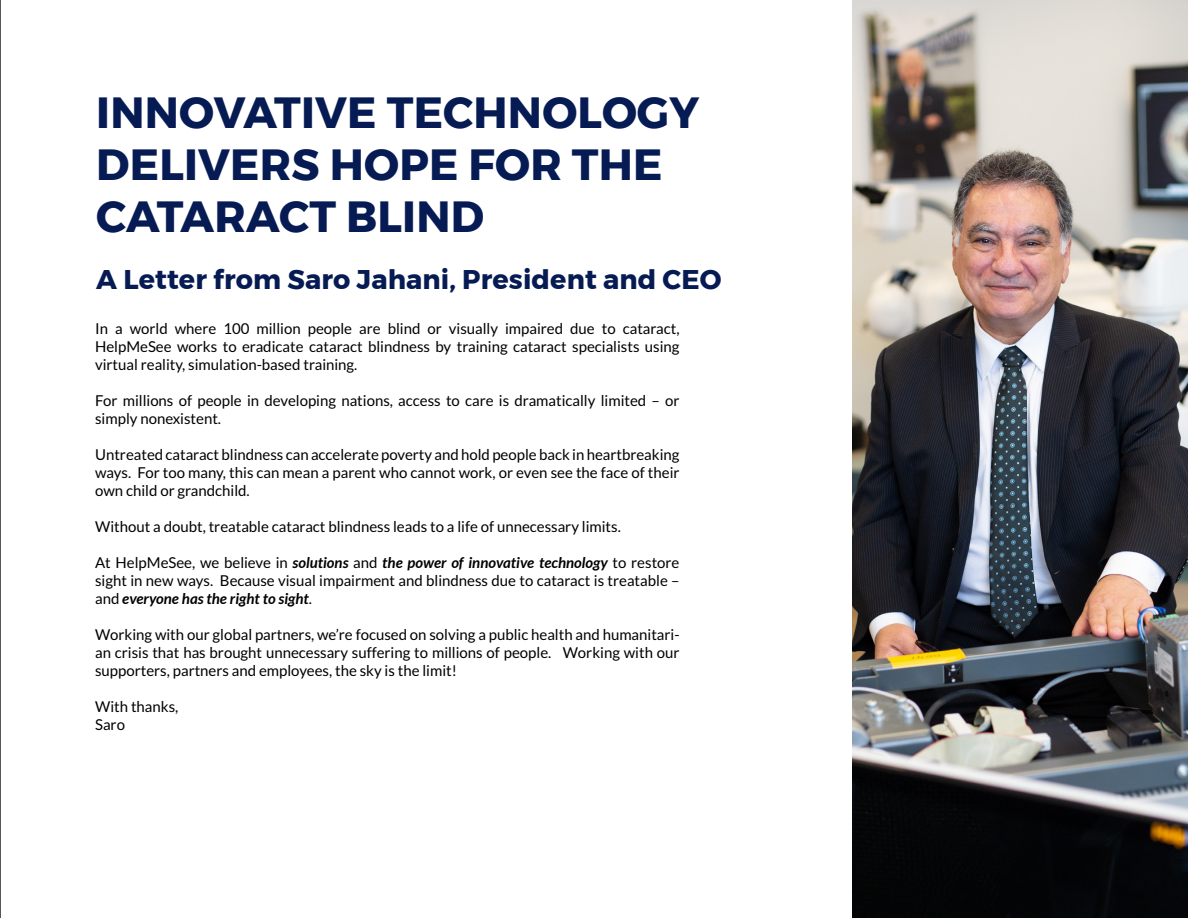
<style>
.page{position:relative;width:1188px;height:918px;background:#fff}
.page>*{position:absolute;margin:0;border:0;box-sizing:border-box;transform-origin:0 0}
.t1{font:700 43.5px/52.2px "Montserrat";letter-spacing:.005em;color:#061b53}
.t2{font:700 27px "Montserrat";letter-spacing:.005em;color:#061b53}
.t3{font:15px/18px "Lato";color:#000;text-align:justify}
.s1{font-weight:700;font-style:italic}
</style>
<div class="page">
<img style="left:852px;top:0;width:336px;height:918px">
<hr style="left:0;top:0;width:1px;height:918px;background:#231f20">
<h1 class="t1" style="left:96px;top:87px;width:604px">INNOVATIVE TECHNOLOGY<br>DELIVERS HOPE FOR THE<br>CATARACT BLIND</h1>
<h2 class="t2" style="left:96px;top:258px;width:627px">A Letter from Saro Jahani, President and CEO</h2>
<p class="t3" style="left:95px;top:320px;width:586px">In a world where 100 million people are blind or visually impaired due to cataract, HelpMeSee works to eradicate cataract blindness by training cataract specialists using virtual reality, simulation-based training.</p>
<p class="t3" style="left:95px;top:392px;width:586px">For millions of people in developing nations, access to care is dramatically limited – or simply nonexistent.</p>
<p class="t3" style="left:95px;top:446px;width:586px">Untreated cataract blindness can accelerate poverty and hold people back in heartbreaking ways. For too many, this can mean a parent who cannot work, or even see the face of their own child or grandchild.</p>
<p class="t3" style="left:95px;top:518px;width:527px">Without a doubt, treatable cataract blindness leads to a life of unnecessary limits.</p>
<p class="t3" style="left:95px;top:554px;width:586px">At HelpMeSee, we believe in <span class="s1">solutions</span> and <span class="s1">the power of innovative technology</span> to restore sight in new ways. Because visual impairment and blindness due to cataract is treatable – and <span class="s1">everyone has the right to sight</span>.</p>
<p class="t3" style="left:95px;top:626px;width:586px">Working with our global partners, we’re focused on solving a public health and humanitari&shy;an crisis that has brought unnecessary suffering to millions of people. Working with our supporters, partners and employees, the sky is the limit!</p>
<p class="t3" style="left:95px;top:698px;width:85px">With thanks,<br>Saro</p>
</div>
